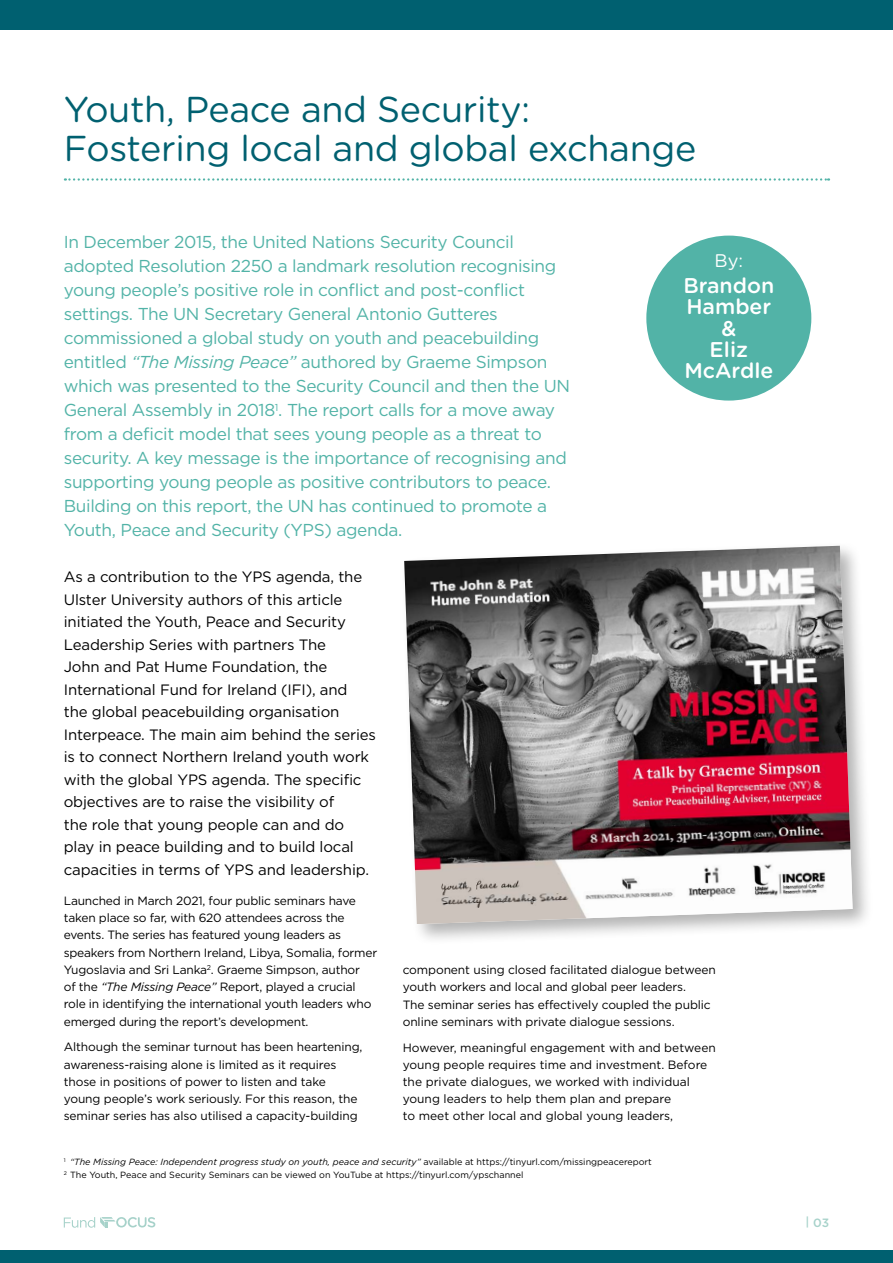
<style>
.page{position:relative;width:893px;height:1263px;background:#fff}
.page>*{position:absolute;margin:0;border:0;box-sizing:border-box;transform-origin:0 0}
.t1{font:36px/39px "Gotham Rounded";letter-spacing:-.01em;color:#006070}
.t2{font:500 21.3px/21.3px "Gotham Rounded";color:#fff;text-align:center}
.t3{font:18.3px "Gotham Rounded";color:#fff}
.t4{font:17.25px/24px "Gotham";letter-spacing:-.02em;color:#52b3a7}
.t5{font:15px/22.5px "Gotham";letter-spacing:-.01em;color:#000}
.t6{font:12px/17.2px "Gotham";letter-spacing:-.01em;color:#000}
.t7{font:500 12px "Gotham";color:#a7d2ca}
.t8{font:9px/12.6px "Gotham";color:#000}
.s1{font-style:italic}
</style>
<div class="page">
<div style="left:400px;top:541px;width:474px;height:404px;background:#000;opacity:.3"></div>
<img style="left:404px;top:546px;width:449px;height:378px">
<svg style="left:65px;top:178px;width:764px;height:3px"></svg>
<div style="left:646px;top:236px;width:165px;height:165px;background:#52b3a7;border-radius:50%"></div>
<svg style="left:64px;top:1217px;width:91px;height:11px"></svg>
<div style="left:0;top:0;width:893px;height:30px;background:#006070"></div>
<div style="left:0;top:1250px;width:893px;height:13px;background:#006070"></div>
<h1 class="t1" style="left:64px;top:88px;width:634px">Youth, Peace and Security:<br>Fostering local and global exchange</h1>
<p class="t4" style="left:64px;top:230px;width:508px">In December 2015, the United Nations Security Council adopted Resolution 2250 a landmark resolution recognising young people’s positive role in conflict and post-conflict settings. The UN Secretary General Antonio Gutteres commissioned a global study on youth and peacebuilding entitled <span class="s1">“The Missing Peace”</span> authored by Graeme Simpson which was presented to the Security Council and then the UN General Assembly in 2018<sup>1</sup>. The report calls for a move away from a deficit model that sees young people as a threat to security. A key message is the importance of recognising and supporting young people as positive contributors to peace.<br>Building on this report, the UN has continued to promote a Youth, Peace and Security (YPS) agenda.</p>
<p class="t5" style="left:64px;top:565px;width:314px">As a contribution to the YPS agenda, the Ulster University authors of this article initiated the Youth, Peace and Security Leadership Series with partners The<br>John and Pat Hume Foundation, the International Fund for Ireland (IFI), and<br>the global peacebuilding organisation Interpeace. The main aim behind the series is to connect Northern Ireland youth work with the global YPS agenda. The specific objectives are to raise the visibility of<br>the role that young people can and do play in peace building and to build local capacities in terms of YPS and leadership.</p>
<p class="t6" style="left:64px;top:892px;width:315px">Launched in March 2021, four public seminars have taken place so far, with 620 attendees across the events. The series has featured young leaders as speakers from Northern Ireland, Libya, Somalia, former Yugoslavia and Sri Lanka<sup>2</sup>. Graeme Simpson, author<br>of the <span class="s1">“The Missing Peace”</span> Report, played a crucial role in identifying the international youth leaders who emerged during the report’s development.</p>
<p class="t6" style="left:64px;top:1038px;width:300px">Although the seminar turnout has been heartening, awareness-raising alone is limited as it requires those in positions of power to listen and take young people’s work seriously. For this reason, the seminar series has also utilised a capacity-building</p>
<h3 class="t3" style="left:715px;top:248px;width:30px">By:</h3>
<h2 class="t2" style="left:683px;top:274px;width:92px">Brandon<br>Hamber &amp;<br>Eliz<br>McArdle</h2>
<p class="t6" style="left:403px;top:961px;width:314px">component using closed facilitated dialogue between youth workers and local and global peer leaders.<br>The seminar series has effectively coupled the public online seminars with private dialogue sessions.</p>
<p class="t6" style="left:403px;top:1038px;width:315px">However, meaningful engagement with and between young people requires time and investment. Before the private dialogues, we worked with individual young leaders to help them plan and prepare<br>to meet other local and global young leaders,</p>
<p class="t8" style="left:64px;top:1156px;width:590px"><sup>1</sup> <span class="s1">“The Missing Peace: Independent progress study on youth, peace and security”</span> available at https://tinyurl.com/missingpeacereport<br><sup>2</sup> The Youth, Peace and Security Seminars can be viewed on YouTube at https://tinyurl.com/ypschannel</p>
<p class="t7" style="left:806px;top:1215px;width:25px">| 03</p>
</div>
